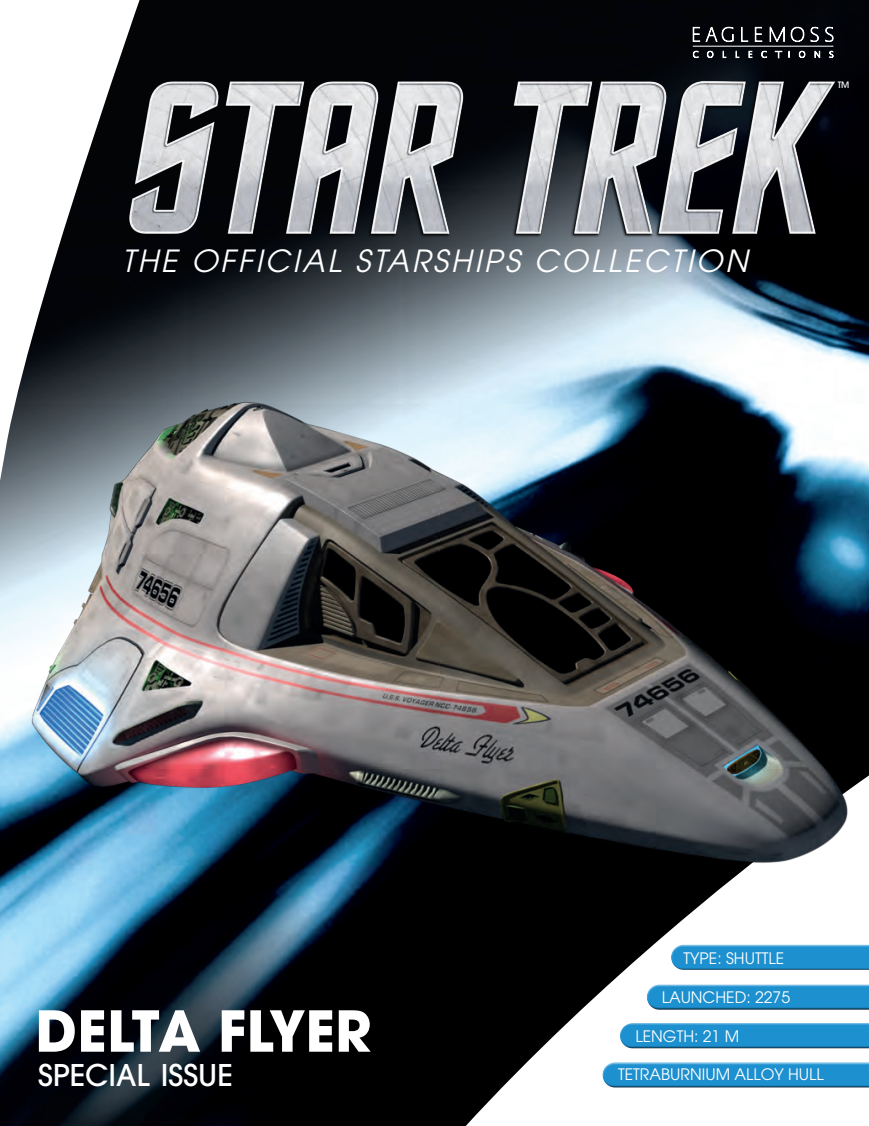
<style>
.page{position:relative;width:869px;height:1126px;background:#fff}
.page>*{position:absolute;margin:0;border:0;box-sizing:border-box;transform-origin:0 0}
.t1{font:700 56px "Avant Garde";color:#fff}
.t2{font:italic 30.45px "Avant Garde LT";letter-spacing:.09em;color:#fff}
.t3{font:500 29.75px "Avant Garde";color:#fff}
.t4{font:15.75px "Avant Garde";color:#fff}
.t5{font:500 8.75px "Avant Garde";color:#fff}
</style>
<div class="page">
<img style="left:0;top:0;width:868px;height:1126px">
<svg style="left:80px;top:945px;width:788px;height:181px;fill:#000004"></svg>
<svg style="left:0;top:0;width:165px;height:654px"></svg>
<div style="left:669px;top:943px;width:199px;height:21px;background:#fff;opacity:.75"></div>
<div style="left:669px;top:948px;width:199px;height:23px;background:#231f20;opacity:.75"></div>
<div style="left:644px;top:983px;width:224px;height:20px;background:#fff;opacity:.75"></div>
<div style="left:645px;top:988px;width:223px;height:23px;background:#231f20;opacity:.75"></div>
<div style="left:619px;top:1021px;width:249px;height:21px;background:#fff;opacity:.75"></div>
<div style="left:619px;top:1027px;width:249px;height:22px;background:#231f20;opacity:.75"></div>
<div style="left:601px;top:1060px;width:267px;height:21px;background:#fff;opacity:.75"></div>
<div style="left:601px;top:1066px;width:267px;height:22px;background:#231f20;opacity:.75"></div>
<img style="left:9px;top:339px;width:859px;height:606px">
<img style="left:115px;top:58px;width:730px;height:231px">
<svg style="left:692px;top:24px;width:41px;height:18px"></svg>
<svg style="left:740px;top:27px;width:8px;height:15px"></svg>
<svg style="left:754px;top:27px;width:8px;height:15px"></svg>
<svg style="left:769px;top:25px;width:15px;height:18px"></svg>
<svg style="left:790px;top:27px;width:14px;height:15px"></svg>
<svg style="left:810px;top:27px;width:8px;height:15px"></svg>
<svg style="left:824px;top:27px;width:9px;height:15px"></svg>
<svg style="left:692px;top:50px;width:7px;height:9px"></svg>
<svg style="left:706px;top:50px;width:7px;height:9px"></svg>
<svg style="left:721px;top:50px;width:5px;height:9px"></svg>
<svg style="left:734px;top:50px;width:5px;height:9px"></svg>
<svg style="left:747px;top:50px;width:5px;height:9px"></svg>
<svg style="left:760px;top:50px;width:7px;height:9px"></svg>
<svg style="left:774px;top:50px;width:16px;height:9px"></svg>
<svg style="left:798px;top:50px;width:7px;height:9px"></svg>
<svg style="left:813px;top:50px;width:7px;height:9px"></svg>
<svg style="left:828px;top:50px;width:5px;height:9px"></svg>
<hr style="left:692px;top:46px;width:141px;height:1px;background:#fff">
<h2 class="t2" style="left:122px;top:243px;width:627px">THE OFFICIAL STARSHIPS COLLECTION</h2>
<p class="t5" style="left:837px;top:80px;width:13px">TM</p>
<h1 class="t1" style="left:36px;top:995px;width:337px">DELTA FLYER</h1>
<h3 class="t3" style="left:38px;top:1057px;width:196px">SPECIAL ISSUE</h3>
<p class="t4" style="left:683px;top:949px;width:102px">TYPE: SHUTTLE</p>
<p class="t4" style="left:661px;top:988px;width:130px">LAUNCHED: 2275</p>
<p class="t4" style="left:635px;top:1027px;width:105px">LENGTH: 21 M</p>
<p class="t4" style="left:618px;top:1065px;width:207px">TETRABURNIUM ALLOY HULL</p>
</div>
